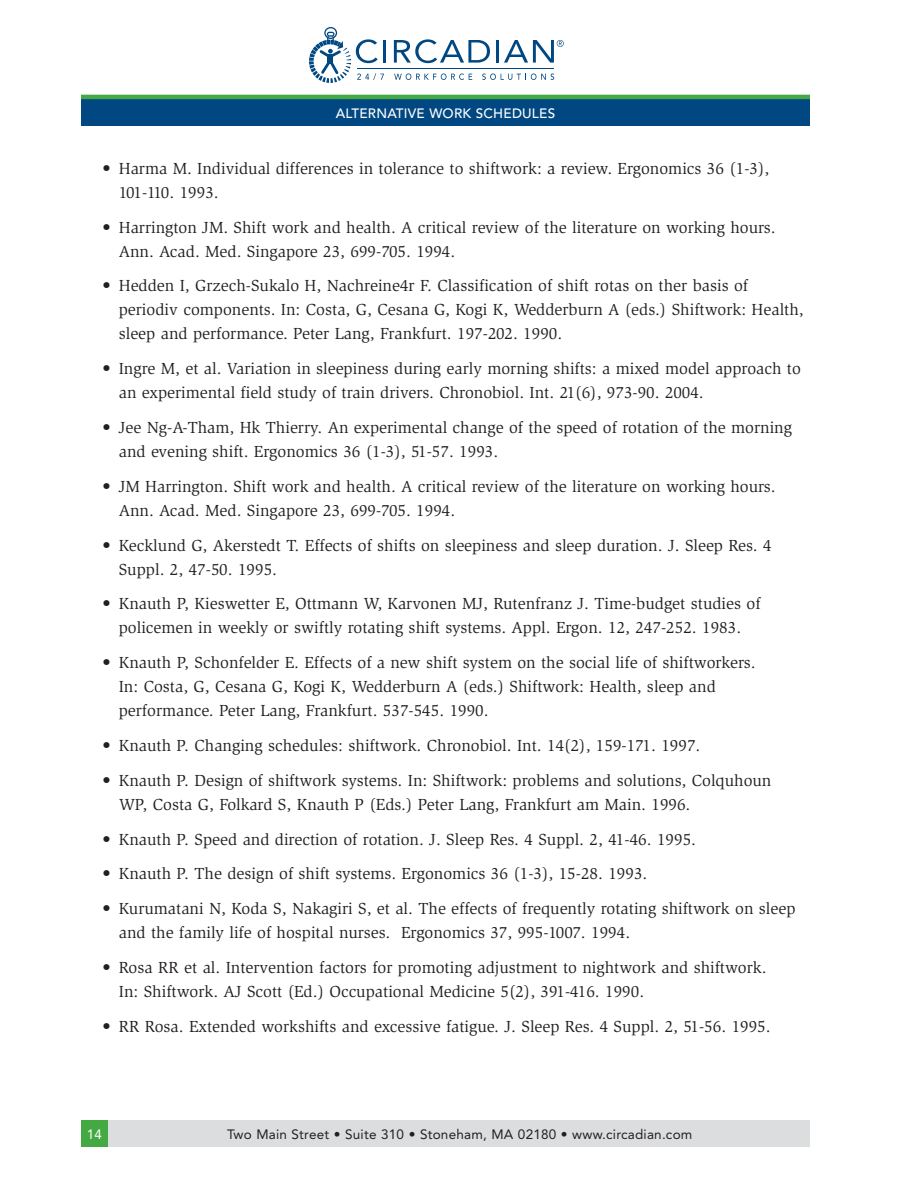
<style>
.page{position:relative;width:918px;height:1188px;background:#fff}
.page>*{position:absolute;margin:0;border:0;box-sizing:border-box;transform-origin:0 0}
.t1{font:16.5px/24px "Slimbach";color:#231f20}
.t2{font:13.5px "Avenir";letter-spacing:.015em;color:#231f20}
.t3{font:500 13.5px "Avenir";letter-spacing:.015em;color:#fff}
.t4{font:13.5px "Avenir";color:#fff}
</style>
<div class="page">
<hr style="left:383px;top:40px;width:3px;height:23px;background:#014882">
<svg style="left:394px;top:39px;width:96px;height:24px"></svg>
<hr style="left:496px;top:40px;width:3px;height:23px;background:#014882">
<svg style="left:394px;top:73px;width:78px;height:7px"></svg>
<svg style="left:482px;top:73px;width:72px;height:7px"></svg>
<hr style="left:357px;top:68px;width:197px;height:1px;background:#014882">
<svg style="left:309px;top:27px;width:75px;height:56px"></svg>
<svg style="left:504px;top:40px;width:60px;height:23px"></svg>
<div style="left:81px;top:99px;width:729px;height:27px;background:#014882"></div>
<hr style="left:81px;top:95px;width:729px;height:4px;background:#44a942">
<div style="left:81px;top:1120px;width:729px;height:28px;background:#dcdddf"></div>
<div style="left:81px;top:1120px;width:27px;height:28px;background:#44a942"></div>
<p class="t3" style="left:336px;top:108px;width:221px">ALTERNATIVE WORK SCHEDULES</p>
<p class="t1" style="left:119px;top:158px;width:652px;text-indent:-16px">• Harma M. Individual differences in tolerance to shiftwork: a review. Ergonomics 36 (1-3),<br>101-110. 1993.</p>
<p class="t1" style="left:119px;top:216px;width:658px;text-indent:-16px">• Harrington JM. Shift work and health. A critical review of the literature on working hours.<br>Ann. Acad. Med. Singapore 23, 699-705. 1994.</p>
<p class="t1" style="left:119px;top:275px;width:687px;text-indent:-16px">• Hedden I, Grzech-Sukalo H, Nachreine4r F. Classification of shift rotas on ther basis of periodiv components. In: Costa, G, Cesana G, Kogi K, Wedderburn A (eds.) Shiftwork: Health, sleep and performance. Peter Lang, Frankfurt. 197-202. 1990.</p>
<p class="t1" style="left:119px;top:358px;width:684px;text-indent:-16px">• Ingre M, et al. Variation in sleepiness during early morning shifts: a mixed model approach to an experimental field study of train drivers. Chronobiol. Int. 21(6), 973-90. 2004.</p>
<p class="t1" style="left:119px;top:417px;width:675px;text-indent:-16px">• Jee Ng-A-Tham, Hk Thierry. An experimental change of the speed of rotation of the morning and evening shift. Ergonomics 36 (1-3), 51-57. 1993.</p>
<p class="t1" style="left:119px;top:476px;width:658px;text-indent:-16px">• JM Harrington. Shift work and health. A critical review of the literature on working hours.<br>Ann. Acad. Med. Singapore 23, 699-705. 1994.</p>
<p class="t1" style="left:119px;top:534px;width:654px;text-indent:-16px">• Kecklund G, Akerstedt T. Effects of shifts on sleepiness and sleep duration. J. Sleep Res. 4<br>Suppl. 2, 47-50. 1995.</p>
<p class="t1" style="left:103px;top:593px;width:660px;text-align:center">• Knauth P, Kieswetter E, Ottmann W, Karvonen MJ, Rutenfranz J. Time-budget studies of policemen in weekly or swiftly rotating shift systems. Appl. Ergon. 12, 247-252. 1983.</p>
<p class="t1" style="left:119px;top:652px;width:638px;text-indent:-16px">• Knauth P, Schonfelder E. Effects of a new shift system on the social life of shiftworkers.<br>In: Costa, G, Cesana G, Kogi K, Wedderburn A (eds.) Shiftwork: Health, sleep and performance. Peter Lang, Frankfurt. 537-545. 1990.</p>
<p class="t1" style="left:103px;top:735px;width:599px">• Knauth P. Changing schedules: shiftwork. Chronobiol. Int. 14(2), 159-171. 1997.</p>
<p class="t1" style="left:119px;top:770px;width:654px;text-indent:-16px">• Knauth P. Design of shiftwork systems. In: Shiftwork: problems and solutions, Colquhoun<br>WP, Costa G, Folkard S, Knauth P (Eds.) Peter Lang, Frankfurt am Main. 1996.</p>
<p class="t1" style="left:103px;top:828px;width:595px">• Knauth P. Speed and direction of rotation. J. Sleep Res. 4 Suppl. 2, 41-46. 1995.</p>
<p class="t1" style="left:103px;top:863px;width:546px">• Knauth P. The design of shift systems. Ergonomics 36 (1-3), 15-28. 1993.</p>
<p class="t1" style="left:119px;top:898px;width:678px;text-indent:-16px">• Kurumatani N, Koda S, Nakagiri S, et al. The effects of frequently rotating shiftwork on sleep and the family life of hospital nurses. Ergonomics 37, 995-1007. 1994.</p>
<p class="t1" style="left:119px;top:957px;width:649px;text-indent:-16px">• Rosa RR et al. Intervention factors for promoting adjustment to nightwork and shiftwork.<br>In: Shiftwork. AJ Scott (Ed.) Occupational Medicine 5(2), 391-416. 1990.</p>
<p class="t1" style="left:103px;top:1016px;width:670px">• RR Rosa. Extended workshifts and excessive fatigue. J. Sleep Res. 4 Suppl. 2, 51-56. 1995.</p>
<p class="t4" style="left:87px;top:1129px;width:17px">14</p>
<p class="t2" style="left:227px;top:1129px;width:467px">Two Main Street • Suite 310 • Stoneham, MA 02180 • www.circadian.com</p>
</div>
